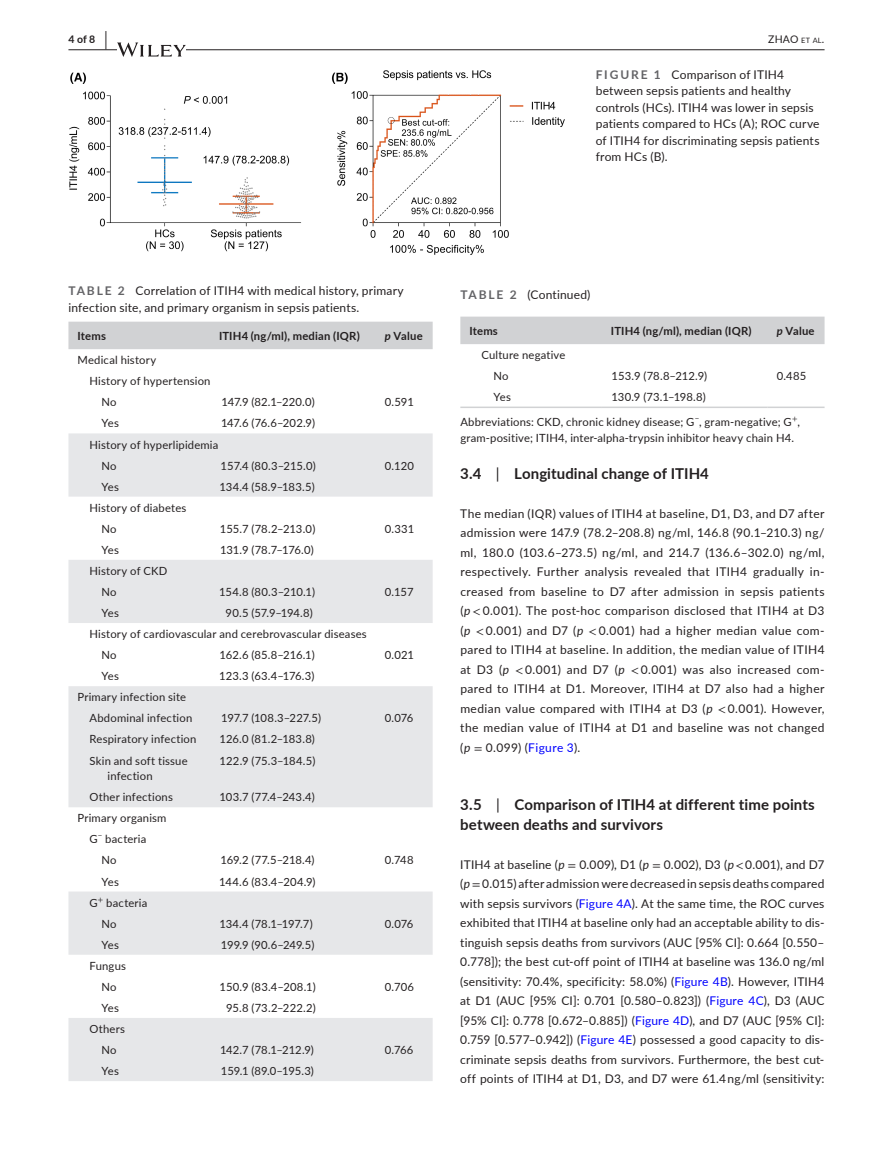
<style>
.page{position:relative;width:893px;height:1174px;background:#fff}
.page>*{position:absolute;margin:0;border:0;box-sizing:border-box;transform-origin:0 0}
.t1{font:700 15px/19.5px "Lato";letter-spacing:.005em;color:#231f20}
.t2{font:12px/19.5px "Lato";letter-spacing:.015em;color:#231f20;text-align:justify}
.t3{font:11.25px/21px "Lato";letter-spacing:.015em;color:#231f20}
.t4{font:700 11.25px "Lato";letter-spacing:.02em;color:#231f20}
.t5{font:11.25px "Lato";letter-spacing:-.005em;color:#231f20}
.t6{font:10.5px "Lato";color:#231f20}
.t7{font:700 10.5px "Lato";color:#231f20}
.t8{font:7.8px "Lato";color:#231f20}
.t9{font:7.8px "STIX";color:#231f20}
.s1{font-size:19.5px}
.s2{font-size:7.35px}
.s3{font-weight:700;color:#636366}
.s4{font-style:italic}
.s5{font-weight:400}
.s6{font-family:"STIX"}
.s7{color:#00f}
</style>
<div class="page">
<hr style="left:68px;top:49px;width:756px;height:1px;background:#231f20">
<svg style="left:117px;top:42px;width:69px;height:15px"></svg>
<img style="left:69px;top:70px;width:496px;height:185px">
<div style="left:68px;top:322px;width:365px;height:27px;background:#d1d2d4"></div>
<svg style="left:68px;top:433px;width:365px;height:648px;fill:#e6e7e9"></svg>
<div style="left:460px;top:316px;width:364px;height:28px;background:#d1d2d4"></div>
<hr style="left:460px;top:406px;width:142px;height:2px;background:#d1d2d4">
<hr style="left:602px;top:406px;width:166px;height:2px;background:#d1d2d4">
<hr style="left:768px;top:406px;width:56px;height:2px;background:#d1d2d4">
<p class="t7" style="left:68px;top:31px;width:40px">4 of 8 <span class="s1">|</span></p>
<p class="t6" style="left:768px;top:31px;width:58px">ZHAO <span class="s2">et al</span>.</p>
<p class="t2" style="left:596px;top:66px;width:225px;line-height:16.5px;text-align:left"><span class="s3">FIGURE 1</span> Comparison of ITIH4 between sepsis patients and healthy controls (HCs). ITIH4 was lower in sepsis patients compared to HCs (A); ROC curve of ITIH4 for discriminating sepsis patients from HCs (B).</p>
<p class="t2" style="left:68px;top:282px;width:337px;line-height:16.5px"><span class="s3">TABLE 2</span> Correlation of ITIH4 with medical history, primary infection site, and primary organism in sepsis patients.</p>
<p class="t4" style="left:77px;top:327px;width:30px">Items</p>
<p class="t4" style="left:219px;top:327px;width:142px">ITIH4 (ng/ml), median (IQR)</p>
<p class="t4" style="left:385px;top:327px;width:39px"><span class="s4">p</span> Value</p>
<p class="t3" style="left:77px;top:349px;width:80px">Medical history</p>
<p class="t3" style="left:89px;top:370px;width:123px">History of hypertension</p>
<p class="t3" style="left:101px;top:391px;width:17px">No</p>
<p class="t3" style="left:222px;top:391px;width:95px">147.9 (82.1–220.0)</p>
<p class="t3" style="left:385px;top:391px;width:31px">0.591</p>
<p class="t3" style="left:101px;top:412px;width:19px">Yes</p>
<p class="t3" style="left:221px;top:412px;width:95px">147.6 (76.6–202.9)</p>
<p class="t3" style="left:101px;top:433px;width:118px;text-indent:-12px">History of hyperlipidemia<br>No</p>
<p class="t3" style="left:221px;top:454px;width:97px">157.4 (80.3–215.0)</p>
<p class="t3" style="left:385px;top:454px;width:31px">0.120</p>
<p class="t3" style="left:101px;top:475px;width:19px">Yes</p>
<p class="t3" style="left:219px;top:475px;width:97px">134.4 (58.9–183.5)</p>
<p class="t3" style="left:101px;top:496px;width:86px;text-indent:-12px">History of diabetes<br>No</p>
<p class="t3" style="left:220px;top:518px;width:97px">155.7 (78.2–213.0)</p>
<p class="t3" style="left:385px;top:518px;width:31px">0.331</p>
<p class="t3" style="left:101px;top:539px;width:19px">Yes</p>
<p class="t3" style="left:220px;top:539px;width:95px">131.9 (78.7–176.0)</p>
<p class="t3" style="left:101px;top:560px;width:67px;text-indent:-12px">History of CKD<br>No</p>
<p class="t3" style="left:219px;top:581px;width:97px">154.8 (80.3–210.1)</p>
<p class="t3" style="left:385px;top:581px;width:30px">0.157</p>
<p class="t3" style="left:101px;top:602px;width:19px">Yes</p>
<p class="t3" style="left:226px;top:602px;width:89px">90.5 (57.9–194.8)</p>
<p class="t3" style="left:89px;top:623px;width:279px">History of cardiovascular and cerebrovascular diseases</p>
<p class="t3" style="left:101px;top:644px;width:17px">No</p>
<p class="t3" style="left:220px;top:644px;width:97px">162.6 (85.8–216.1)</p>
<p class="t3" style="left:385px;top:644px;width:31px">0.021</p>
<p class="t3" style="left:101px;top:665px;width:19px">Yes</p>
<p class="t3" style="left:219px;top:665px;width:97px">123.3 (63.4–176.3)</p>
<p class="t3" style="left:90px;top:686px;width:104px;text-indent:-12px">Primary infection site<br>Abdominal infection</p>
<p class="t5" style="left:221px;top:710px;width:101px">197.7 (108.3–227.5)</p>
<p class="t3" style="left:385px;top:707px;width:30px">0.076</p>
<p class="t3" style="left:90px;top:728px;width:108px">Respiratory infection</p>
<p class="t3" style="left:219px;top:728px;width:97px">126.0 (81.2–183.8)</p>
<p class="t3" style="left:108px;top:752px;width:82px;line-height:15.8px;text-indent:-18px">Skin and soft tissue infection</p>
<p class="t3" style="left:219px;top:749px;width:97px">122.9 (75.3–184.5)</p>
<p class="t3" style="left:90px;top:786px;width:85px">Other infections</p>
<p class="t3" style="left:220px;top:786px;width:97px">103.7 (77.4–243.4)</p>
<p class="t3" style="left:90px;top:807px;width:79px;text-indent:-12px">Primary organism<br>G</p>
<p class="t8" style="left:98px;top:830px;width:6px">−</p>
<p class="t3" style="left:101px;top:828px;width:46px;text-indent:4px">bacteria<br>No</p>
<p class="t3" style="left:220px;top:849px;width:96px">169.2 (77.5–218.4)</p>
<p class="t3" style="left:385px;top:849px;width:30px">0.748</p>
<p class="t3" style="left:101px;top:870px;width:19px">Yes</p>
<p class="t3" style="left:219px;top:870px;width:98px">144.6 (83.4–204.9)</p>
<p class="t3" style="left:89px;top:891px;width:10px">G</p>
<p class="t9" style="left:98px;top:893px;width:7px">+</p>
<p class="t3" style="left:101px;top:891px;width:47px;text-indent:5px">bacteria<br>No</p>
<p class="t3" style="left:219px;top:912px;width:95px">134.4 (78.1–197.7)</p>
<p class="t3" style="left:385px;top:912px;width:30px">0.076</p>
<p class="t3" style="left:101px;top:933px;width:19px">Yes</p>
<p class="t3" style="left:221px;top:933px;width:95px">199.9 (90.6–249.5)</p>
<p class="t3" style="left:89px;top:954px;width:38px;text-align:center">Fungus<br>No</p>
<p class="t3" style="left:220px;top:975px;width:98px">150.9 (83.4–208.1)</p>
<p class="t3" style="left:385px;top:975px;width:31px">0.706</p>
<p class="t3" style="left:101px;top:996px;width:19px">Yes</p>
<p class="t3" style="left:226px;top:996px;width:91px">95.8 (73.2–222.2)</p>
<p class="t3" style="left:89px;top:1018px;width:37px;text-align:center">Others<br>No</p>
<p class="t3" style="left:220px;top:1039px;width:95px">142.7 (78.1–212.9)</p>
<p class="t3" style="left:385px;top:1039px;width:30px">0.766</p>
<p class="t3" style="left:101px;top:1060px;width:19px">Yes</p>
<p class="t3" style="left:221px;top:1060px;width:95px">159.1 (89.0–195.3)</p>
<p class="t2" style="left:460px;top:284px;width:132px"><span class="s3">TABLE 2</span> (Continued)</p>
<p class="t4" style="left:469px;top:322px;width:30px">Items</p>
<p class="t4" style="left:611px;top:322px;width:142px">ITIH4 (ng/ml), median (IQR)</p>
<p class="t4" style="left:777px;top:322px;width:39px"><span class="s4">p</span> Value</p>
<p class="t3" style="left:493px;top:344px;width:74px;text-indent:-12px">Culture negative<br>No</p>
<p class="t3" style="left:611px;top:365px;width:97px">153.9 (78.8–212.9)</p>
<p class="t3" style="left:777px;top:365px;width:31px">0.485</p>
<p class="t3" style="left:460px;top:384px;width:333px;line-height:24.8px;text-indent:151px">130.9 (73.1–198.8)<br>Abbreviations: CKD, chronic kidney disease; G , gram-negative; G</p>
<p class="t3" style="left:493px;top:386px;width:19px">Yes</p>
<p class="t8" style="left:695px;top:412px;width:6px">−</p>
<p class="t9" style="left:792px;top:413px;width:7px">+</p>
<p class="t3" style="left:798px;top:411px;width:4px">,</p>
<p class="t3" style="left:460px;top:427px;width:335px">gram-positive; ITIH4, inter-alpha-trypsin inhibitor heavy chain H4.</p>
<p class="t1" style="left:460px;top:463px;width:250px">3.4 <span class="s5">|</span> Longitudinal change of ITIH4</p>
<p class="t2" style="left:460px;top:503px;width:366px">The median (IQR) values of ITIH4 at baseline, D1, D3, and D7 after admission were 147.9 (78.2–208.8) ng/ml, 146.8 (90.1–210.3) ng/ ml, 180.0 (103.6–273.5) ng/ml, and 214.7 (136.6–302.0) ng/ml, respectively. Further analysis revealed that ITIH4 gradually in&shy;creased from baseline to D7 after admission in sepsis patients (<span class="s4">p</span><span class="s6">&lt;</span> 0.001). The post-hoc comparison disclosed that ITIH4 at D3 (<span class="s4">p</span> <span class="s6">&lt;</span> 0.001) and D7 (<span class="s4">p</span> <span class="s6">&lt;</span> 0.001) had a higher median value com&shy;pared to ITIH4 at baseline. In addition, the median value of ITIH4 at D3 (<span class="s4">p</span> <span class="s6">&lt;</span> 0.001) and D7 (<span class="s4">p</span> <span class="s6">&lt;</span> 0.001) was also increased com&shy;pared to ITIH4 at D1. Moreover, ITIH4 at D7 also had a higher median value compared with ITIH4 at D3 (<span class="s4">p</span> <span class="s6">&lt;</span> 0.001). However, the median value of ITIH4 at D1 and baseline was not changed (<span class="s4">p</span> <span class="s6">=</span> 0.099) (<span class="s7">Figure 3</span>).</p>
<p class="t1" style="left:460px;top:794px;width:356px">3.5 <span class="s5">|</span> Comparison of ITIH4 at different time points between deaths and survivors</p>
<p class="t2" style="left:460px;top:854px;width:366px">ITIH4 at baseline (<span class="s4">p</span> <span class="s6">=</span> 0.009), D1 (<span class="s4">p</span> <span class="s6">=</span> 0.002), D3 (<span class="s4">p</span><span class="s6">&lt;</span> 0.001), and D7 (<span class="s4">p</span><span class="s6">=</span>0.015) after admissionwere decreased in sepsis deaths compared with sepsis survivors (<span class="s7">Figure 4A</span>). At the same time, the ROC curves exhibited that ITIH4 at baseline only had an acceptable ability to dis&shy;tinguish sepsis deaths from survivors (AUC [95% CI]: 0.664 [0.550– 0.778]); the best cut-off point of ITIH4 at baseline was 136.0 ng/ml (sensitivity: 70.4%, specificity: 58.0%) (<span class="s7">Figure 4B</span>). However, ITIH4 at D1 (AUC [95% CI]: 0.701 [0.580–0.823]) (<span class="s7">Figure 4C</span>), D3 (AUC [95% CI]: 0.778 [0.672–0.885]) (<span class="s7">Figure 4D</span>), and D7 (AUC [95% CI]:<br>0.759 [0.577–0.942]) (<span class="s7">Figure 4E</span>) possessed a good capacity to dis&shy;criminate sepsis deaths from survivors. Furthermore, the best cut&shy;off points of ITIH4 at D1, D3, and D7 were 61.4 ng/ml (sensitivity:</p>
</div>
